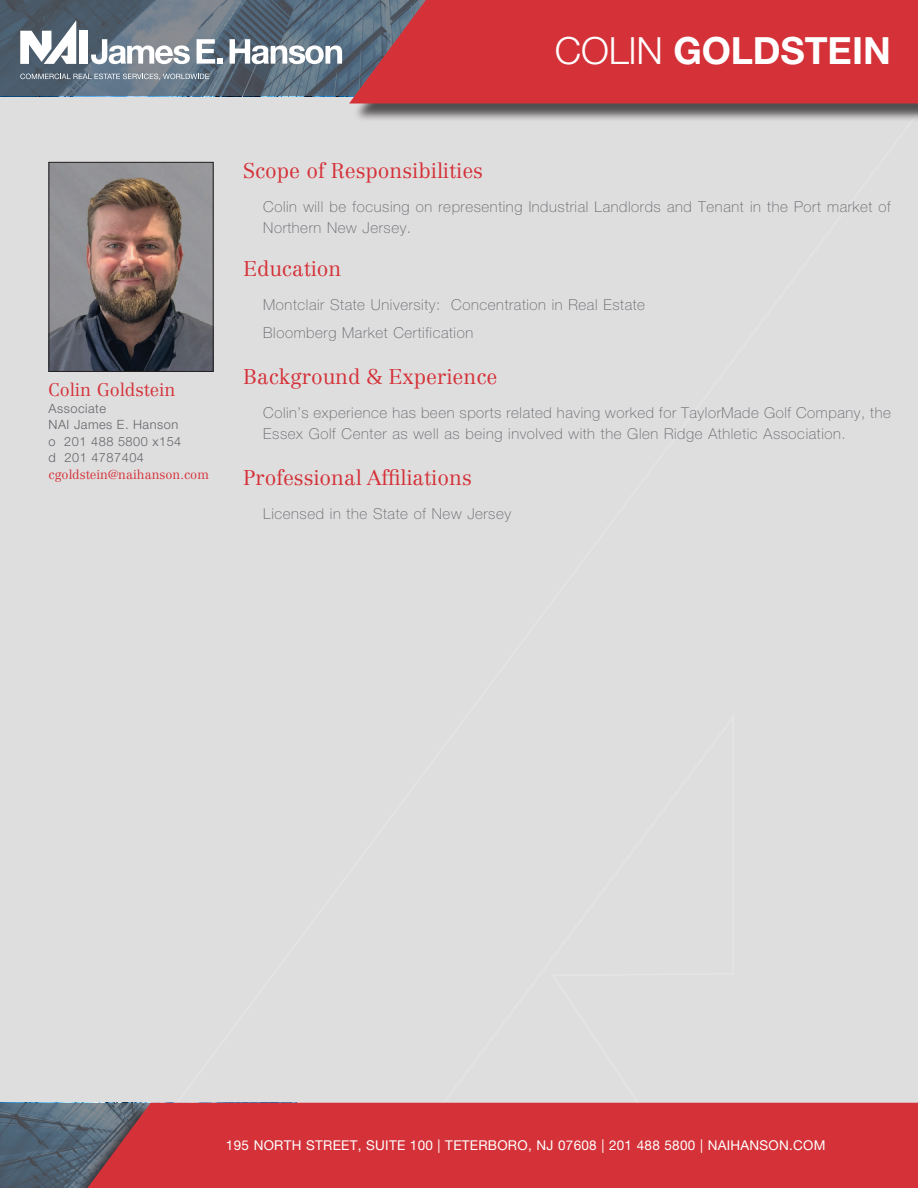
<style>
.page{position:relative;width:918px;height:1188px;background:#dfdedf}
.page>*{position:absolute;margin:0;border:0;box-sizing:border-box;transform-origin:0 0}
.t1{font:700 37.5px "Helvetica Neue LT Std";color:#fff}
.t2{font:300 21px "Centennial LT Std";color:#d43238}
.Subhead{font:300 18px "Centennial LT Std";color:#d43238}
.Subhead-2{font:100 15px/21px "Helvetica Neue LT Std";letter-spacing:.04em;color:#64656a}
.t3{font:13.5px "Helvetica Neue LT Std";letter-spacing:.02em;color:#fff}
.t4{font:300 12.75px "Helvetica Neue LT Std";letter-spacing:.04em;color:#64656a}
.t5{font:300 12.75px "Centennial LT Std";color:#d43238}
.s1{font-weight:300}
</style>
<div class="page">
<img style="left:51px;top:164px;width:161px;height:206px">
<div style="left:49px;top:162px;width:165px;height:210px;border:1px solid #231f20"></div>
<svg style="left:0;top:0;width:349px;height:96px;background:#5b6b79"></svg>
<div style="left:352px;top:0;width:566px;height:122px;background:#231f20;opacity:.75"></div>
<svg style="left:349px;top:0;width:569px;height:104px;background:#cb363c"></svg>
<svg style="left:0;top:1103px;width:54px;height:85px;background:#4e6172"></svg>
<div style="left:54px;top:1103px;width:864px;height:85px;background:#231f20;opacity:.75"></div>
<div style="left:87px;top:1103px;width:831px;height:85px;background:#d43238"></div>
<div style="left:79px;top:31px;width:9px;height:33px;background:#fff"></div>
<svg style="left:20px;top:20px;width:56px;height:44px;background:#adb4ba"></svg>
<svg style="left:91px;top:39px;width:99px;height:25px;background:#afb6bc"></svg>
<svg style="left:197px;top:39px;width:25px;height:25px"></svg>
<svg style="left:230px;top:39px;width:112px;height:25px;background:#a4aeb7"></svg>
<svg style="left:20px;top:74px;width:189px;height:6px"></svg>
<p class="t1" style="left:555px;top:27px;width:338px"><span class="s1">COLIN</span> GOLDSTEIN</p>
<p class="Subhead" style="left:49px;top:379px;width:128px">Colin Goldstein</p>
<p class="t4" style="left:49px;top:400px;width:59px">Associate</p>
<p class="t4" style="left:49px;top:417px;width:131px">NAI James E. Hanson</p>
<p class="t4" style="left:49px;top:433px;width:134px">o 201 488 5800 x154</p>
<p class="t4" style="left:49px;top:450px;width:97px">d 201 4787404</p>
<p class="t5" style="left:49px;top:467px;width:162px">cgoldstein@naihanson.com</p>
<p class="t2" style="left:243px;top:158px;width:241px">Scope of Responsibilities</p>
<p class="Subhead-2" style="left:263px;top:196px;width:629px">Colin will be focusing on representing Industrial Landlords and Tenant in the Port market of<br>Northern New Jersey.</p>
<p class="t2" style="left:243px;top:256px;width:100px">Education</p>
<p class="Subhead-2" style="left:263px;top:295px;width:383px">Montclair State University: Concentration in Real Estate</p>
<p class="Subhead-2" style="left:263px;top:322px;width:211px">Bloomberg Market Certification</p>
<p class="t2" style="left:243px;top:364px;width:256px">Background &amp; Experience</p>
<p class="Subhead-2" style="left:263px;top:402px;width:629px">Colin’s experience has been sports related having worked for TaylorMade Golf Company, the<br>Essex Golf Center as well as being involved with the Glen Ridge Athletic Association.</p>
<p class="t2" style="left:243px;top:465px;width:230px">Professional Affiliations</p>
<p class="Subhead-2" style="left:263px;top:503px;width:249px">Licensed in the State of New Jersey</p>
<p class="t3" style="left:226px;top:1137px;width:601px">195 NORTH STREET, SUITE 100 | TETERBORO, NJ 07608 | 201 488 5800 | NAIHANSON.COM</p>
</div>
